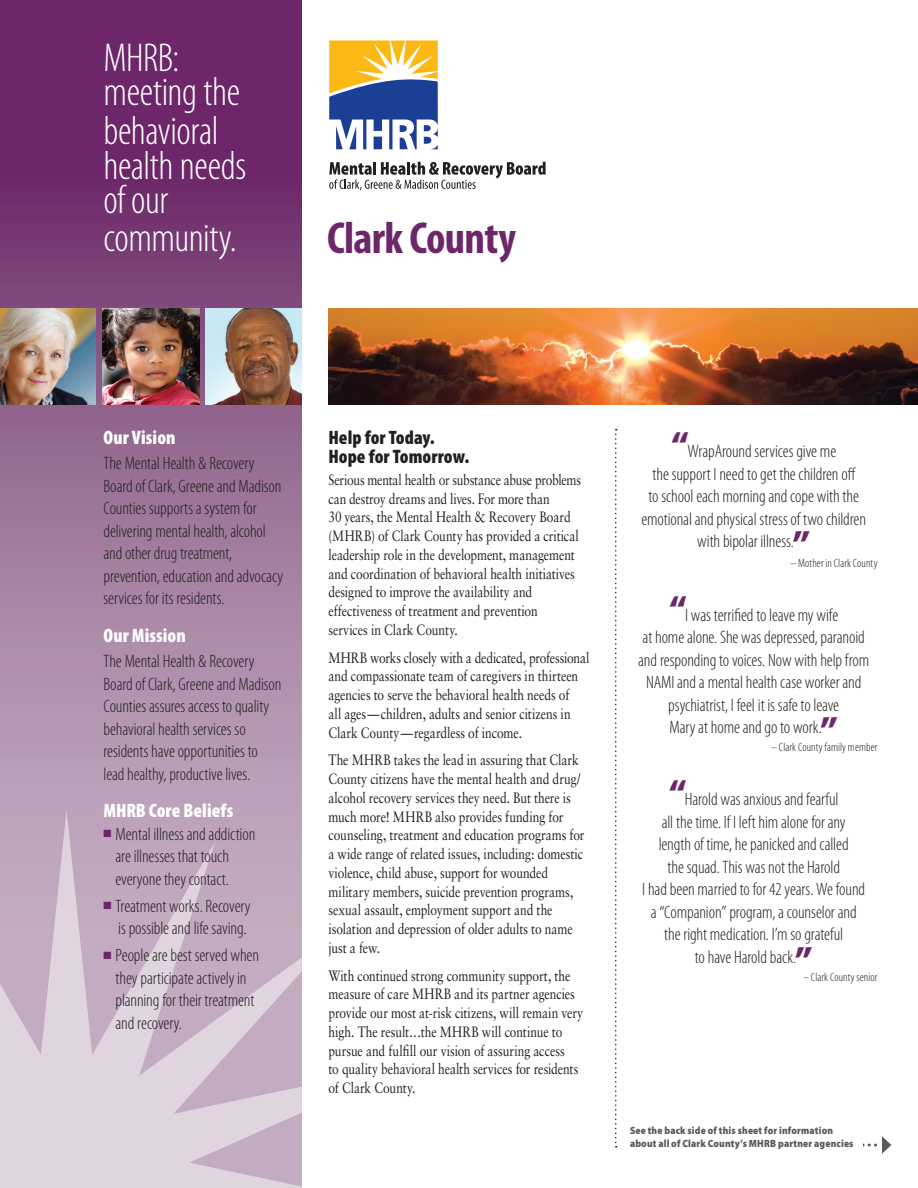
<style>
.page{position:relative;width:918px;height:1188px;background:#fff}
.page>*{position:absolute;margin:0;border:0;box-sizing:border-box;transform-origin:0 0}
.Agency_Services{font:700 condensed 45px "Myriad Pro";letter-spacing:-.015em;color:#6c2669}
.Agency_Services-2{font:300 condensed 40.5px/35.5px "Myriad Pro";letter-spacing:-.01em;color:#fff}
.Our_Vision_Our_Missi{font:900 condensed 19.5px "Myriad Pro";letter-spacing:.005em;color:#fff}
.SubHd_Bold{font:900 condensed 19.5px/19.5px "Myriad Pro";letter-spacing:.005em;color:#231f20}
.Testimonial{font:300 condensed 18px/22.5px "Myriad Pro";letter-spacing:-.005em;color:#231f20;text-align:center}
.Vision_Mission_CoreB{font:300 condensed 18px/22.5px "Myriad Pro";letter-spacing:-.005em;color:#231f20}
.Intro{font:300 condensed 18px/22.5px "Myriad Pro";letter-spacing:-.005em;color:#231f20}
.Bt{font:15px/18.8px "Sabon";letter-spacing:-.005em;color:#231f20;scale:.8 1}
.Bt-2{font:300 condensed 12px "Myriad Pro";letter-spacing:.01em;color:#231f20}
.Service_SubHead_Bold{font:900 10.5px/13.5px "Myriad Pro";letter-spacing:.02em;color:#57585a;scale:.9 1}
.s1{color:#6c2669}
.s2{font-weight:900;font-stretch:normal;font-size:36px;color:#6c2669}
</style>
<div class="page">
<svg style="left:863px;top:1136px;width:28px;height:18px"></svg>
<svg style="left:0;top:0;width:302px;height:810px;background:#8f5f8c"></svg>
<svg style="left:615px;top:429px;width:2px;height:719px"></svg>
<svg style="left:0;top:810px;width:302px;height:378px;background:#cebbcc"></svg>
<img style="left:328px;top:308px;width:590px;height:96px">
<svg style="left:329px;top:162px;width:217px;height:28px"></svg>
<svg style="left:329px;top:41px;width:109px;height:108px"></svg>
<img style="left:0;top:308px;width:96px;height:96px">
<img style="left:103px;top:308px;width:96px;height:96px">
<img style="left:206px;top:308px;width:96px;height:96px">
<p class="Agency_Services-2" style="left:104px;top:40px;width:138px;line-height:34.5px">MHRB: meeting the</p>
<p class="Agency_Services-2" style="left:104px;top:113px;width:144px">behavioral health needs of our community.</p>
<p class="Agency_Services" style="left:327px;top:210px;width:191px">Clark County</p>
<p class="Our_Vision_Our_Missi" style="left:104px;top:425px;width:74px">Our Vision</p>
<p class="Vision_Mission_CoreB" style="left:104px;top:452px;width:181px">The Mental Health &amp; Recovery<br>Board of Clark, Greene and Madison<br>Counties supports a system for delivering mental health, alcohol and other drug treatment, prevention, education and advocacy services for its residents.</p>
<p class="Our_Vision_Our_Missi" style="left:104px;top:623px;width:84px">Our Mission</p>
<p class="Vision_Mission_CoreB" style="left:104px;top:650px;width:180px">The Mental Health &amp; Recovery<br>Board of Clark, Greene and Madison<br>Counties assures access to quality behavioral health services so residents have opportunities to lead healthy, productive lives.</p>
<p class="Our_Vision_Our_Missi" style="left:104px;top:798px;width:131px">MHRB Core Beliefs</p>
<p class="Intro" style="left:116px;top:822px;width:141px;text-indent:-12px"><span class="s1">■</span> Mental illness and addiction are illnesses that touch everyone they contact.</p>
<p class="Intro" style="left:104px;top:894px;width:149px;text-align:right"><span class="s1">■</span> Treatment works. Recovery is possible and life saving.</p>
<p class="Intro" style="left:116px;top:944px;width:145px;text-indent:-12px"><span class="s1">■</span> People are best served when they participate actively in planning for their treatment and recovery.</p>
<p class="SubHd_Bold" style="left:328px;top:427px;width:142px">Help for Today.<br>Hope for Tomorrow.</p>
<p class="Bt" style="left:328px;top:470px;width:317px">Serious mental health or substance abuse problems can destroy dreams and lives. For more than<br>30 years, the Mental Health &amp; Recovery Board (MHRB) of Clark County has provided a critical leadership role in the development, management and coordination of behavioral health initiatives designed to improve the availability and effectiveness of treatment and prevention<br>services in Clark County.</p>
<p class="Bt" style="left:328px;top:648px;width:328px">MHRB works closely with a dedicated, professional and compassionate team of caregivers in thirteen agencies to serve the behavioral health needs of<br>all ages—children, adults and senior citizens in Clark County—regardless of income.</p>
<p class="Bt" style="left:328px;top:751px;width:322px">The MHRB takes the lead in assuring that Clark County citizens have the mental health and drug/ alcohol recovery services they need. But there is much more! MHRB also provides funding for counseling, treatment and education programs for a wide range of related issues, including: domestic violence, child abuse, support for wounded military members, suicide prevention programs, sexual assault, employment support and the isolation and depression of older adults to name just a few.</p>
<p class="Bt" style="left:328px;top:966px;width:320px">With continued strong community support, the measure of care MHRB and its partner agencies provide our most at-risk citizens, will remain very high. The result…the MHRB will continue to pursue and fulfill our vision of assuring access<br>to quality behavioral health services for residents of Clark County.</p>
<p class="Testimonial" style="left:641px;top:440px;width:226px"><span class="s2">“</span>WrapAround services give me<br>the support I need to get the children off<br>to school each morning and cope with the emotional and physical stress of two children with bipolar illness.<span class="s2">”</span></p>
<p class="Bt-2" style="left:790px;top:555px;width:89px">– Mother in Clark County</p>
<p class="Testimonial" style="left:638px;top:603px;width:232px"><span class="s2">“</span>I was terrified to leave my wife<br>at home alone. She was depressed, paranoid and responding to voices. Now with help from NAMI and a mental health case worker and psychiatrist, I feel it is safe to leave<br>Mary at home and go to work.<span class="s2">”</span></p>
<p class="Bt-2" style="left:771px;top:740px;width:108px">– Clark County family member</p>
<p class="Testimonial" style="left:642px;top:788px;width:225px"><span class="s2">“</span>Harold was anxious and fearful<br>all the time. If I left him alone for any<br>length of time, he panicked and called<br>the squad. This was not the Harold<br>I had been married to for 42 years. We found a “Companion” program, a counselor and the right medication. I’m so grateful<br>to have Harold back<span class="s1">.</span><span class="s2">”</span></p>
<p class="Bt-2" style="left:803px;top:969px;width:76px">– Clark County senior</p>
<p class="Service_SubHead_Bold" style="left:630px;top:1123px;width:250px">See the back side of this sheet for information about all of Clark County’s MHRB partner agencies</p>
</div>
